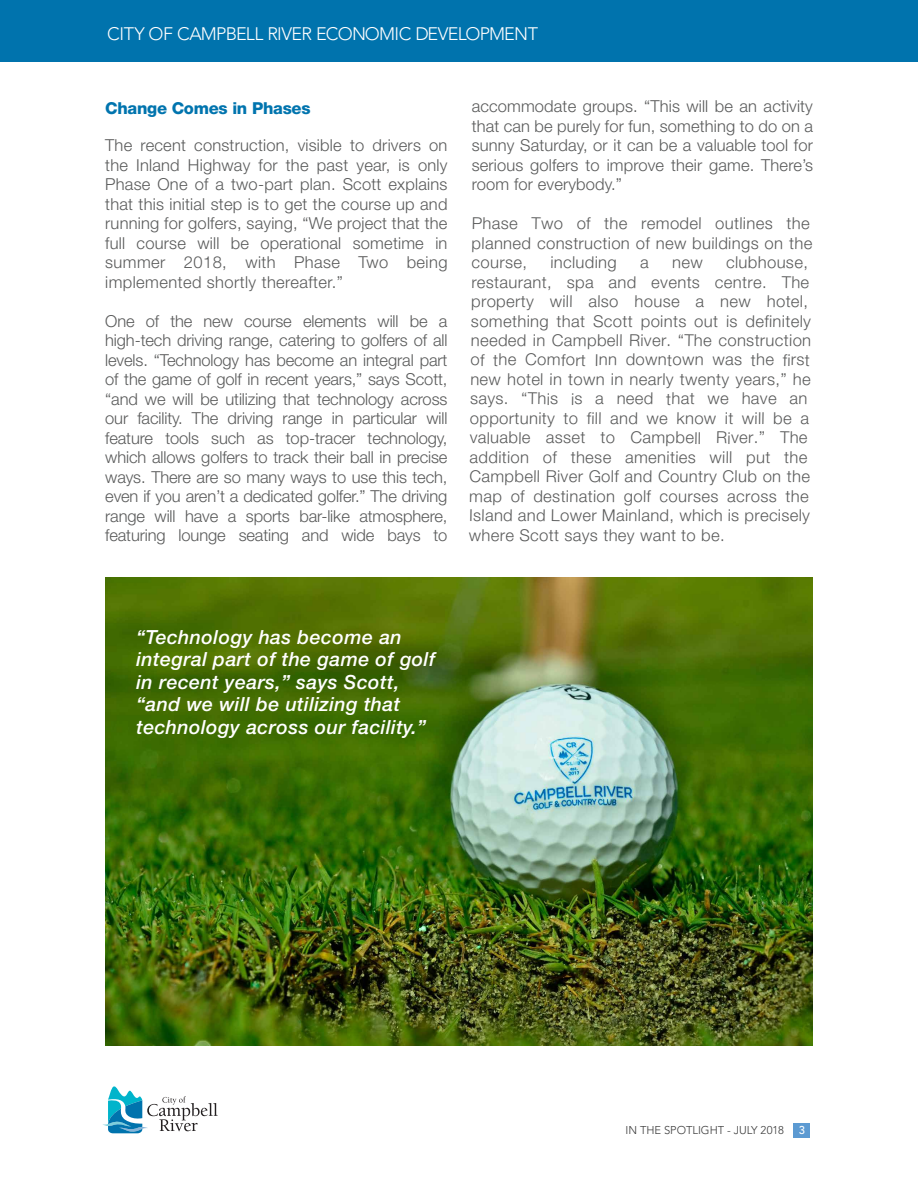
<style>
.page{position:relative;width:918px;height:1188px;background:#fff}
.page>*{position:absolute;margin:0;border:0;box-sizing:border-box;transform-origin:0 0}
.t1{font:italic 500 19.5px/22.5px "Helvetica Neue LT Std";letter-spacing:.02em;color:#fff}
.t2{font:300 18px "Avenir LT Std";letter-spacing:-.04em;color:#fff}
.t3{font:300 16.5px/19.5px "Helvetica Neue LT Std";letter-spacing:.01em;color:#5a5b5b;text-align:justify}
.t4{font:800 16.5px "Helvetica Neue LT Std";letter-spacing:-.015em;color:#0074ae}
.t5{font:300 11.25px "Avenir LT Std";letter-spacing:-.005em;color:#3a3a3a}
.t6{font:500 11.25px "Avenir LT Std";color:#fff}
</style>
<div class="page">
<img style="left:105px;top:577px;width:708px;height:469px">
<svg style="left:103px;top:1086px;width:115px;height:48px"></svg>
<div style="left:794px;top:1123px;width:16px;height:14px;background:#5c9ad2"></div>
<div style="left:0;top:0;width:918px;height:62px;background:#0073ad"></div>
<p class="t2" style="left:107px;top:24px;width:432px">CITY OF CAMPBELL RIVER ECONOMIC DEVELOPMENT</p>
<p class="t4" style="left:105px;top:98px;width:207px">Change Comes in Phases</p>
<p class="t3" style="left:105px;top:135px;width:344px">The recent construction, visible to drivers on the Inland Highway for the past year, is only Phase One of a two-part plan. Scott explains that this initial step is to get the course up and running for golfers, saying, “We project that the full course will be operational sometime in summer 2018, with Phase Two being implemented shortly thereafter.”</p>
<p class="t3" style="left:105px;top:311px;width:344px">One of the new course elements will be a high-tech driving range, catering to golfers of all levels. “Technology has become an integral part of the game of golf in recent years,” says Scott, “and we will be utilizing that technology across our facility. The driving range in particular will feature tools such as top-tracer technology, which allows golfers to track their ball in precise ways. There are so many ways to use this tech, even if you aren’t a dedicated golfer.” The driving range will have a sports bar-like atmosphere, featuring lounge seating and wide bays to</p>
<p class="t3" style="left:472px;top:96px;width:343px">accommodate groups. “This will be an activity that can be purely for fun, something to do on a sunny Saturday, or it can be a valuable tool for serious golfers to improve their game. There’s room for everybody.”</p>
<p class="t3" style="left:472px;top:210px;width:342px;line-height:20px;rotate:1deg">Phase Two of the remodel outlines the planned construction of new buildings on the</p>
<p class="t3" style="left:472px;top:252px;width:57px;rotate:1deg">course,</p>
<p class="t3" style="left:551px;top:252px;width:68px;rotate:1deg">including</p>
<p class="t3" style="left:472px;top:246px;width:339px;line-height:21.9px;text-align:right;rotate:1deg">clubhouse,<br>restaurant, spa and events centre. The</p>
<p class="t3" style="left:471px;top:289px;width:344px;text-align:left;rotate:1deg">property will also house a new hotel, something that Scott points out is definitely needed in Campbell River. “The construction of the Comfort Inn downtown was the first new hotel in town in nearly twenty years,” he says. “This is a need that we have an opportunity to fill and we know it will be a valuable asset to Campbell River.” The addition of these amenities will put the Campbell River Golf and Country Club on the map of destination golf courses across the Island and Lower Mainland, which is precisely where Scott says they want to be.</p>
<p class="t1" style="left:136px;top:626px;width:300px">“Technology has become an integral part of the game of golf in recent years,” says Scott, “and we will be utilizing that technology across our facility.”</p>
<p class="t5" style="left:626px;top:1124px;width:160px">IN THE SPOTLIGHT - JULY 2018</p>
<p class="t6" style="left:799px;top:1124px;width:8px">3</p>
</div>
